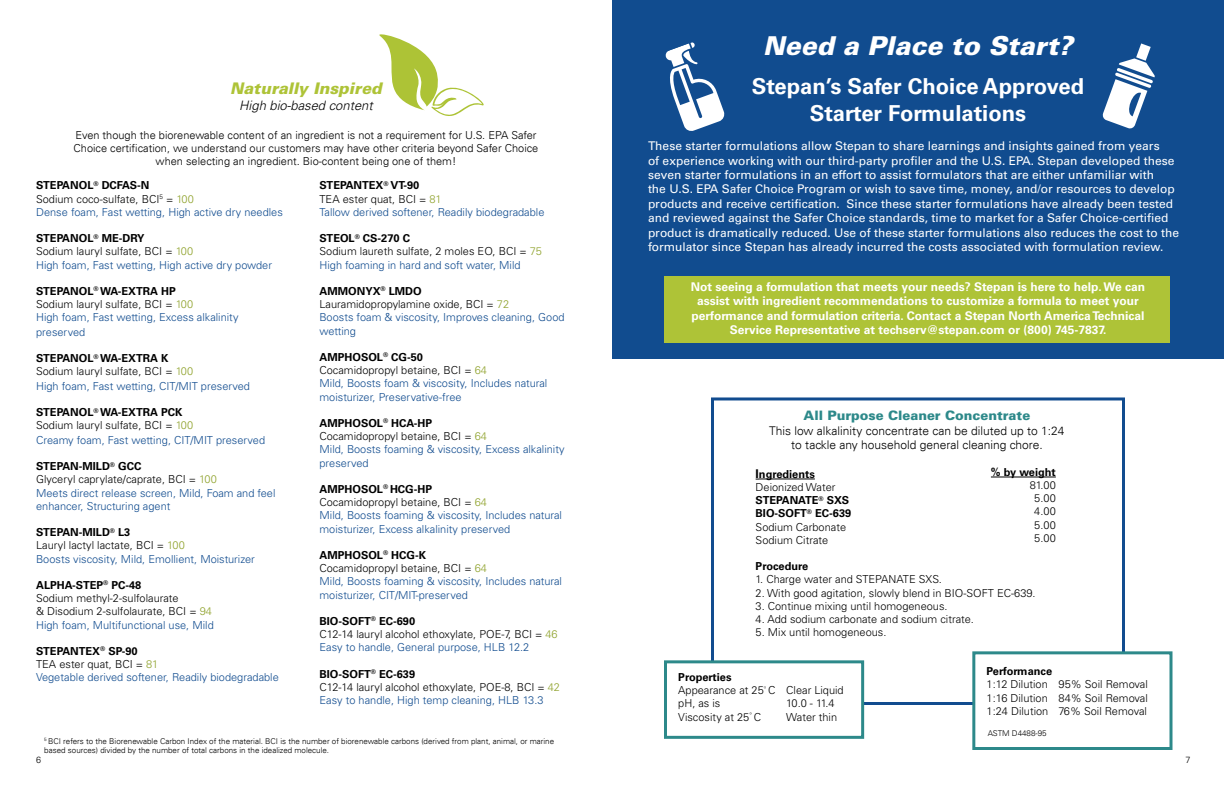
<style>
.page{position:relative;width:1224px;height:792px;background:#fff}
.page>*{position:absolute;margin:0;border:0;box-sizing:border-box;transform-origin:0 0}
.t1{font:italic 900 26px "Univers LT Std";color:#fff}
.t2{font:700 22px/26.4px "Univers LT Std";color:#fff;text-align:center}
.t3{font:italic 900 16px "Univers LT Std";color:#aec337}
.t4{font:900 13px "Univers";color:#2d898a}
.t5{font:italic 300 13px "Univers LT Std";color:#000}
.t6{font:12px/14.4px "Univers LT Std";color:#fff}
.t7{font:700 12px/14.4px "Univers LT Std";color:#fff;text-align:center}
.t8{font:300 12px/14.4px "Univers LT";color:#000;text-align:center}
.t9{font:300 11px/13.2px "Univers LT Std";color:#114c8f}
.t10{font:300 11px/13.2px "Univers LT Std";color:#000}
.t11{font:300 11px/13.2px "Univers LT";color:#000;text-align:center}
.t12{font:700 11px "Univers LT Std";color:#000}
.t13{font:300 11px/13.2px "Univers LT Std";letter-spacing:.02em;color:#000;text-align:center}
.t14{font:300 9px "Univers LT Std";color:#000}
.t15{font:300 8px/9.6px "Univers LT";color:#000}
.s1{font-weight:700;color:#000}
.s2{color:#000}
.s3{color:#8fa22c}
.s4{font-weight:700}
.s5{color:#114c8f}
.s6{font-weight:700;font-size:12px}
</style>
<div class="page">
<div style="left:612px;top:0;width:612px;height:358px;background:#114c8f"></div>
<div style="left:711px;top:397px;width:414px;height:308px;border:3px solid #114c8f"></div>
<hr style="left:759px;top:479px;width:56px;height:1px;background:#000">
<hr style="left:991px;top:477px;width:65px;height:1px;background:#000">
<div style="left:664px;top:276px;width:506px;height:67px;background:#aec337"></div>
<div style="left:664px;top:660px;width:200px;height:79px;background:#fff;border:3px solid #2d898a"></div>
<div style="left:972px;top:651px;width:200px;height:99px;background:#fff;border:3px solid #2d898a"></div>
<svg style="left:379px;top:34px;width:105px;height:82px"></svg>
<svg style="left:1102px;top:43px;width:53px;height:86px"></svg>
<svg style="left:665px;top:42px;width:60px;height:89px"></svg>
<h3 class="t3" style="left:230px;top:79px;width:153px">Naturally Inspired</h3>
<p class="t5" style="left:239px;top:98px;width:135px">High bio-based content</p>
<p class="t11" style="left:74px;top:128px;width:466px">Even though the biorenewable content of an ingredient is not a requirement for U.S. EPA Safer<br>Choice certification, we understand our customers may have other criteria beyond Safer Choice when selecting an ingredient. Bio-content being one of them!</p>
<p class="t9" style="left:320px;top:179px;width:226px"><span class="s1">STEPANTEX</span><sup>®</sup> <span class="s1">VT-90<br></span><span class="s2">TEA ester quat, BCI =</span> <span class="s3">81<br></span>Tallow derived softener, Readily biodegradable</p>
<p class="t10" style="left:320px;top:232px;width:224px"><span class="s4">STEOL</span><sup>®</sup> <span class="s4">CS-270 C<br></span>Sodium laureth sulfate, 2 moles EO, BCI = <span class="s3">75<br></span><span class="s5">High foaming in hard and soft water, Mild</span></p>
<p class="t9" style="left:320px;top:285px;width:247px"><span class="s1">AMMONYX</span><sup>®</sup> <span class="s1">LMDO<br></span><span class="s2">Lauramidopropylamine oxide, BCI =</span> <span class="s3">72<br></span>Boosts foam &amp; viscosity, Improves cleaning, Good wetting</p>
<p class="t9" style="left:320px;top:351px;width:229px"><span class="s1">AMPHOSOL</span><sup>®</sup> <span class="s1">CG-50<br></span><span class="s2">Cocamidopropyl betaine, BCI =</span> <span class="s3">64<br></span>Mild, Boosts foam &amp; viscosity, Includes natural moisturizer, Preservative-free</p>
<p class="t9" style="left:320px;top:417px;width:247px"><span class="s1">AMPHOSOL</span><sup>®</sup> <span class="s1">HCA-HP<br></span><span class="s2">Cocamidopropyl betaine, BCI =</span> <span class="s3">64<br></span>Mild, Boosts foaming &amp; viscosity, Excess alkalinity preserved</p>
<p class="t9" style="left:320px;top:483px;width:244px"><span class="s1">AMPHOSOL</span><sup>®</sup> <span class="s1">HCG-HP<br></span><span class="s2">Cocamidopropyl betaine, BCI =</span> <span class="s3">64<br></span>Mild, Boosts foaming &amp; viscosity, Includes natural moisturizer, Excess alkalinity preserved</p>
<p class="t9" style="left:320px;top:549px;width:244px"><span class="s1">AMPHOSOL</span><sup>®</sup> <span class="s1">HCG-K<br></span><span class="s2">Cocamidopropyl betaine, BCI =</span> <span class="s3">64<br></span>Mild, Boosts foaming &amp; viscosity, Includes natural moisturizer, CIT/MIT-preserved</p>
<p class="t10" style="left:320px;top:615px;width:240px"><span class="s4">BIO-SOFT</span><sup>®</sup> <span class="s4">EC-690<br></span>C12-14 lauryl alcohol ethoxylate, POE-7, BCI = <span class="s3">46<br></span><span class="s5">Easy to handle, General purpose, HLB 12.2</span></p>
<p class="t10" style="left:320px;top:667px;width:242px"><span class="s4">BIO-SOFT</span><sup>®</sup> <span class="s4">EC-639<br></span>C12-14 lauryl alcohol ethoxylate, POE-8, BCI = <span class="s3">42<br></span><span class="s5">Easy to handle, High temp cleaning, HLB 13.3</span></p>
<p class="t15" style="left:44px;top:736px;width:511px"><sup>5</sup> BCI refers to the Biorenewable Carbon Index of the material. BCI is the number of biorenewable carbons (derived from plant, animal, or marine based sources) divided by the number of total carbons in the idealized molecule.</p>
<p class="t9" style="left:36px;top:179px;width:248px"><span class="s1">STEPANOL</span><sup>®</sup> <span class="s1">DCFAS-N<br></span><span class="s2">Sodium coco-sulfate, BCI</span><sup>5</sup> <span class="s2">=</span> <span class="s3">100<br></span>Dense foam, Fast wetting, High active dry needles</p>
<p class="t9" style="left:36px;top:232px;width:237px"><span class="s1">STEPANOL</span><sup>®</sup> <span class="s1">ME-DRY<br></span><span class="s2">Sodium lauryl sulfate, BCI =</span> <span class="s3">100<br></span>High foam, Fast wetting, High active dry powder</p>
<p class="t9" style="left:36px;top:285px;width:204px"><span class="s1">STEPANOL</span><sup>®</sup> <span class="s1">WA-EXTRA HP<br></span><span class="s2">Sodium lauryl sulfate, BCI =</span> <span class="s3">100<br></span>High foam, Fast wetting, Excess alkalinity</p>
<p class="t9" style="left:36px;top:325px;width:51px">preserved</p>
<p class="t10" style="left:36px;top:352px;width:159px"><span class="s4">STEPANOL</span><sup>®</sup> <span class="s4">WA-EXTRA K<br></span>Sodium lauryl sulfate, BCI = <span class="s3">100</span></p>
<p class="t9" style="left:36px;top:379px;width:215px">High foam, Fast wetting, CIT/MIT preserved</p>
<p class="t10" style="left:36px;top:406px;width:159px"><span class="s4">STEPANOL</span><sup>®</sup> <span class="s4">WA-EXTRA PCK<br></span>Sodium lauryl sulfate, BCI = <span class="s3">100</span></p>
<p class="t9" style="left:36px;top:433px;width:231px">Creamy foam, Fast wetting, CIT/MIT preserved</p>
<p class="t9" style="left:36px;top:460px;width:241px"><span class="s1">STEPAN-MILD</span><sup>®</sup> <span class="s1">GCC<br></span><span class="s2">Glyceryl caprylate/caprate, BCI =</span> <span class="s3">100<br></span>Meets direct release screen, Mild, Foam and feel enhancer, Structuring agent</p>
<p class="t9" style="left:36px;top:526px;width:220px"><span class="s1">STEPAN-MILD</span><sup>®</sup> <span class="s1">L3<br></span><span class="s2">Lauryl lactyl lactate, BCI =</span> <span class="s3">100<br></span>Boosts viscosity, Mild, Emollient, Moisturizer</p>
<p class="t10" style="left:36px;top:579px;width:179px"><span class="s4">ALPHA-STEP</span><sup>®</sup> <span class="s4">PC-48<br></span>Sodium methyl-2-sulfolaurate<br>&amp; Disodium 2-sulfolaurate, BCI = <span class="s3">94<br></span><span class="s5">High foam, Multifunctional use, Mild</span></p>
<p class="t9" style="left:36px;top:645px;width:244px"><span class="s1">STEPANTEX</span><sup>®</sup> <span class="s1">SP-90<br></span><span class="s2">TEA ester quat, BCI =</span> <span class="s3">81<br></span>Vegetable derived softener, Readily biodegradable</p>
<p class="t14" style="left:36px;top:754px;width:7px">6</p>
<h1 class="t1" style="left:763px;top:29px;width:311px">Need a Place to Start?</h1>
<h2 class="t2" style="left:752px;top:73px;width:334px">Stepan’s Safer Choice Approved<br>Starter Formulations</h2>
<p class="t6" style="left:648px;top:139px;width:533px">These starter formulations allow Stepan to share learnings and insights gained from years<br>of experience working with our third-party profiler and the U.S. EPA. Stepan developed these seven starter formulations in an effort to assist formulators that are either unfamiliar with<br>the U.S. EPA Safer Choice Program or wish to save time, money, and/or resources to develop products and receive certification. Since these starter formulations have already been tested and reviewed against the Safer Choice standards, time to market for a Safer Choice-certified product is dramatically reduced. Use of these starter formulations also reduces the cost to the formulator since Stepan has already incurred the costs associated with formulation review.</p>
<p class="t7" style="left:691px;top:279px;width:456px">Not seeing a formulation that meets your needs? Stepan is here to help. We can assist with ingredient recommendations to customize a formula to meet your performance and formulation criteria. Contact a Stepan North America Technical Service Representative at techserv@stepan.com or (800) 745-7837.</p>
<p class="t4" style="left:804px;top:408px;width:228px">All Purpose Cleaner Concentrate</p>
<p class="t8" style="left:769px;top:423px;width:297px">This low alkalinity concentrate can be diluted up to 1:24 to tackle any household general cleaning chore.</p>
<p class="t10" style="left:756px;top:467px;width:97px"><span class="s6">I</span><span class="s4">ngredients<br></span>Deionized Water<br><span class="s4">STEPANATE</span><sup>®</sup> <span class="s4">SXS<br>BIO-SOFT</span><sup>®</sup> <span class="s4">EC-639<br></span>Sodium Carbonate<br>Sodium Citrate</p>
<p class="t12" style="left:756px;top:560px;width:54px">Procedure</p>
<p class="t10" style="left:756px;top:573px;width:188px">1. Charge water and STEPANATE SXS.</p>
<p class="t10" style="left:756px;top:586px;width:282px">2. With good agitation, slowly blend in BIO-SOFT EC-639.</p>
<p class="t10" style="left:756px;top:599px;width:193px">3. Continue mixing until homogeneous.</p>
<p class="t10" style="left:756px;top:613px;width:220px">4. Add sodium carbonate and sodium citrate.</p>
<p class="t10" style="left:756px;top:626px;width:132px">5. Mix until homogeneous.</p>
<p class="t12" style="left:991px;top:466px;width:66px">% by weight</p>
<p class="t13" style="left:1030px;top:479px;width:28px">81.00<br>5.00<br>4.00<br>5.00<br>5.00</p>
<p class="t10" style="left:678px;top:670px;width:167px"><span class="s4">Properties<br></span>Appearance at 25<sup>°</sup> C Clear Liquid pH, as is</p>
<p class="t10" style="left:786px;top:697px;width:50px">10.0 - 11.4</p>
<p class="t10" style="left:678px;top:710px;width:84px">Viscosity at 25<sup>°</sup> C</p>
<p class="t10" style="left:786px;top:710px;width:52px">Water thin</p>
<p class="t12" style="left:987px;top:665px;width:67px">Performance</p>
<p class="t10" style="left:987px;top:678px;width:163px;text-align:justify">1:12 Dilution 95% Soil Removal 1:16 Dilution 84% Soil Removal 1:24 Dilution 76% Soil Removal</p>
<p class="t15" style="left:988px;top:728px;width:60px">ASTM D4488-95</p>
<p class="t14" style="left:1185px;top:754px;width:7px">7</p>
</div>
